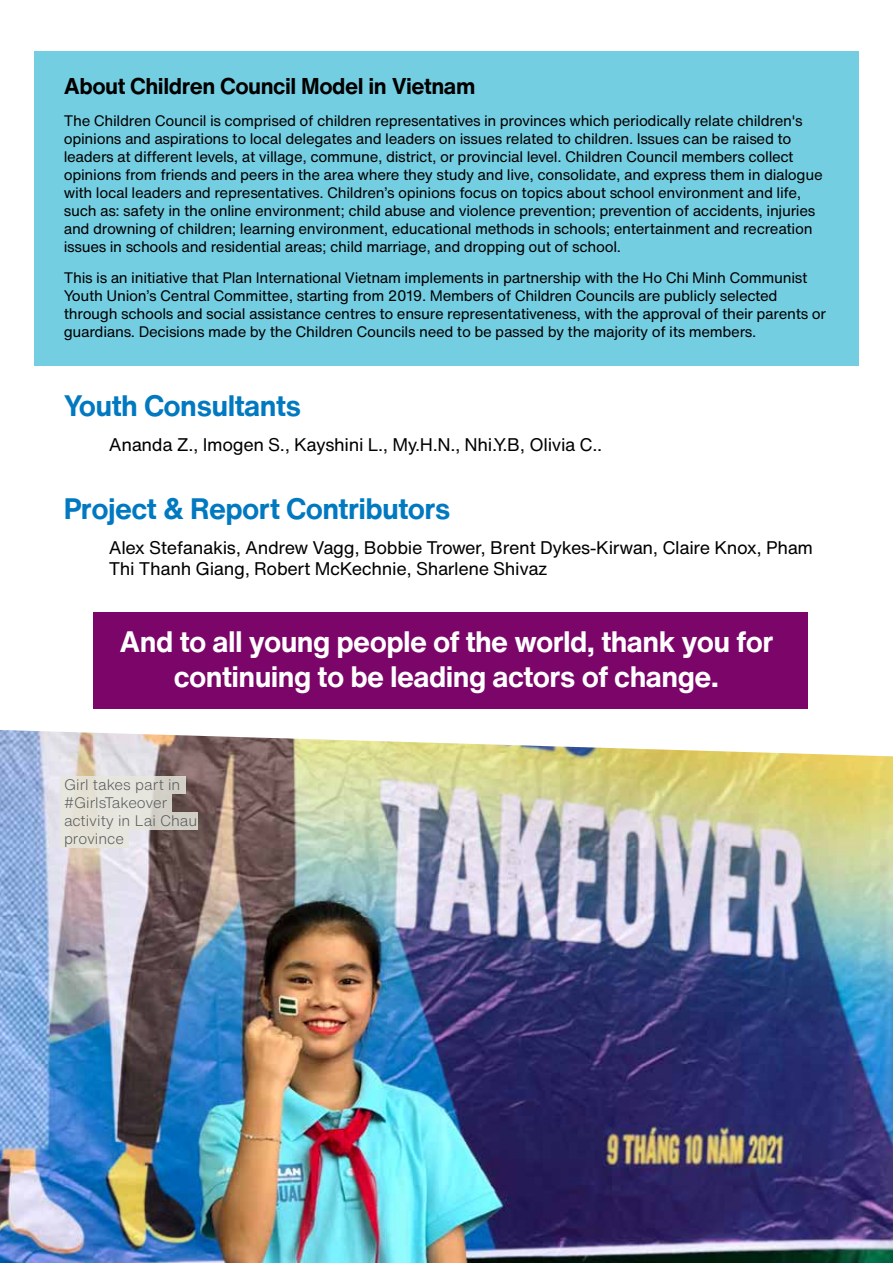
<style>
.page{position:relative;width:893px;height:1263px;background:#fff}
.page>*{position:absolute;margin:0;border:0;box-sizing:border-box;transform-origin:0 0}
.t1{font:700 29.1px/35px "Helvetica Now Text";letter-spacing:-.02em;color:#fff;text-align:center}
.t2{font:700 29.1px "Helvetica Now Text";letter-spacing:-.02em;color:#0079c1}
.t3{font:700 22.5px "Helvetica Now Text";letter-spacing:-.02em;color:#000}
.t4{font:18px/21.6px "Helvetica Now Text";letter-spacing:-.02em;color:#000}
.t5{font:15px/18px "Helvetica Now Text";letter-spacing:-.02em;color:#000}
.t6{font:300 15px/18px "Helvetica Now Text";color:#58595b}
</style>
<div class="page">
<div style="left:34px;top:51px;width:825px;height:315px;background:#74cee2"></div>
<div style="left:94px;top:612px;width:714px;height:97px;background:#7b0568"></div>
<img style="left:0;top:730px;width:893px;height:533px">
<div style="left:60px;top:776px;width:126px;height:18px;background:linear-gradient(to right,#ecebe1,#d6d3cc)"></div>
<div style="left:60px;top:794px;width:112px;height:18px;background:linear-gradient(to right,#ebe9df,#dad8d1)"></div>
<div style="left:60px;top:830px;width:69px;height:18px;background:#e7e7dd"></div>
<div style="left:60px;top:812px;width:138px;height:18px;background:linear-gradient(to right,#eceae1,#d2d0c8)"></div>
<h2 class="t3" style="left:64px;top:77px;width:413px">About Children Council Model in Vietnam</h2>
<p class="t5" style="left:64px;top:113px;width:760px">The Children Council is comprised of children representatives in provinces which periodically relate children's opinions and aspirations to local delegates and leaders on issues related to children. Issues can be raised to leaders at different levels, at village, commune, district, or provincial level. Children Council members collect opinions from friends and peers in the area where they study and live, consolidate, and express them in dialogue with local leaders and representatives. Children’s opinions focus on topics about school environment and life, such as: safety in the online environment; child abuse and violence prevention; prevention of accidents, injuries and drowning of children; learning environment, educational methods in schools; entertainment and recreation issues in schools and residential areas; child marriage, and dropping out of school.</p>
<p class="t5" style="left:64px;top:270px;width:764px">This is an initiative that Plan International Vietnam implements in partnership with the Ho Chi Minh Communist Youth Union’s Central Committee, starting from 2019. Members of Children Councils are publicly selected through schools and social assistance centres to ensure representativeness, with the approval of their parents or guardians. Decisions made by the Children Councils need to be passed by the majority of its members.</p>
<h1 class="t2" style="left:64px;top:395px;width:239px">Youth Consultants</h1>
<p class="t4" style="left:109px;top:435px;width:495px">Ananda Z., Imogen S., Kayshini L., My.H.N., Nhi.Y.B, Olivia C..</p>
<h1 class="t2" style="left:64px;top:497px;width:388px">Project &amp; Report Contributors</h1>
<p class="t4" style="left:109px;top:538px;width:706px">Alex Stefanakis, Andrew Vagg, Bobbie Trower, Brent Dykes-Kirwan, Claire Knox, Pham<br>Thi Thanh Giang, Robert McKechnie, Sharlene Shivaz</p>
<h1 class="t1" style="left:120px;top:627px;width:655px">And to all young people of the world, thank you for continuing to be leading actors of change.</h1>
<p class="t6" style="left:64px;top:776px;width:135px">Girl takes part in #GirlsTakeover activity in Lai Chau province</p>
</div>
